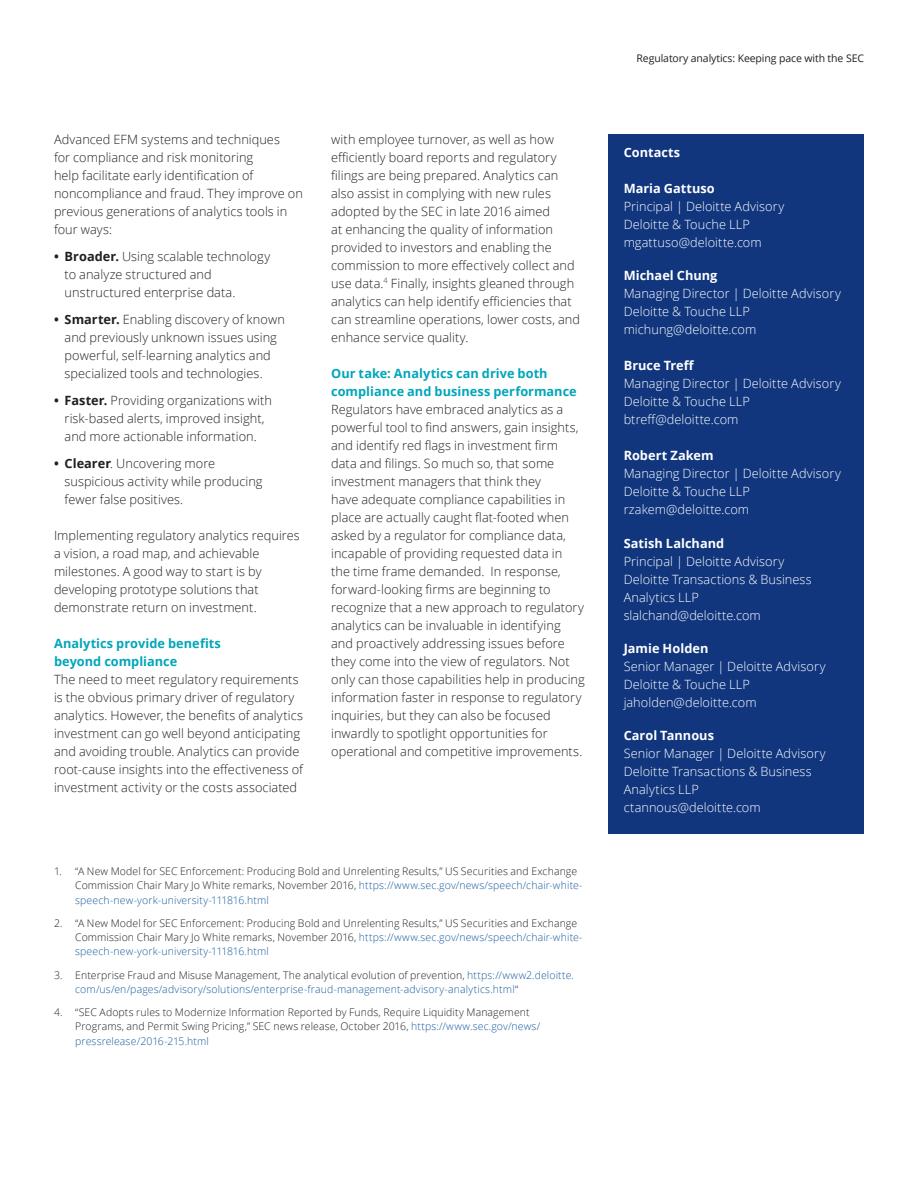
<style>
.page{position:relative;width:918px;height:1188px;background:#fff}
.page>*{position:absolute;margin:0;border:0;box-sizing:border-box;transform-origin:0 0}
.Body_copy__8_5_12pt{font:300 12.75px/18px "Open Sans";letter-spacing:.005em;color:#231f20}
.Body_copy__8_5_12pt-2{font:300 12.75px/18px "Open Sans";letter-spacing:.005em;color:#fff}
.Subhead_A__8_5_12pt{font:700 12.75px/18px "Open Sans";letter-spacing:.005em;color:#00a6b9}
.Subhead_B__8_5_12pt{font:700 12.75px "Open Sans";color:#fff}
.Body_copy__8_5_12pt-3{font:700 12.75px "Open Sans";color:#fff}
.Subhead_A__8_5_12pt-2{font:700 12.75px "Open Sans";letter-spacing:.005em;color:#fff}
.t1{font:300 10.5px/14.2px "Open Sans";letter-spacing:.01em;color:#231f20}
.t2{font:300 10.5px/14.2px "Open Sans";letter-spacing:.01em;color:#175d9e}
.Brochure_title__foli{font:10.5px "Open Sans";letter-spacing:-.01em;color:#231f20}
.s1{font-weight:700}
.s2{color:#175d9e}
.s3{color:#231f20}
</style>
<div class="page">
<div style="left:608px;top:134px;width:256px;height:700px;background:#11367e"></div>
<p class="Body_copy__8_5_12pt" style="left:54px;top:130px;width:250px">Advanced EFM systems and techniques<br>for compliance and risk monitoring<br>help facilitate early identification of noncompliance and fraud. They improve on previous generations of analytics tools in four ways:</p>
<p class="Body_copy__8_5_12pt" style="left:65px;top:247px;width:207px;text-indent:-11px"><span class="s1">• Broader.</span> Using scalable technology to analyze structured and unstructured enterprise data.</p>
<p class="Body_copy__8_5_12pt" style="left:65px;top:310px;width:222px;text-indent:-11px"><span class="s1">• Smarter.</span> Enabling discovery of known and previously unknown issues using powerful, self-learning analytics and specialized tools and technologies.</p>
<p class="Body_copy__8_5_12pt" style="left:54px;top:391px;width:220px;text-align:center"><span class="s1">• Faster.</span> Providing organizations with risk-based alerts, improved insight, and more actionable information.</p>
<p class="Body_copy__8_5_12pt" style="left:65px;top:454px;width:199px;text-indent:-11px"><span class="s1">• Clearer</span>. Uncovering more suspicious activity while producing fewer false positives.</p>
<p class="Body_copy__8_5_12pt" style="left:54px;top:526px;width:247px">Implementing regulatory analytics requires a vision, a road map, and achievable milestones. A good way to start is by developing prototype solutions that demonstrate return on investment.</p>
<p class="Subhead_A__8_5_12pt" style="left:54px;top:634px;width:168px">Analytics provide benefits beyond compliance</p>
<p class="Body_copy__8_5_12pt" style="left:54px;top:670px;width:251px">The need to meet regulatory requirements is the obvious primary driver of regulatory analytics. However, the benefits of analytics investment can go well beyond anticipating and avoiding trouble. Analytics can provide root-cause insights into the effectiveness of investment activity or the costs associated</p>
<p class="Body_copy__8_5_12pt" style="left:331px;top:130px;width:250px">with employee turnover, as well as how efficiently board reports and regulatory filings are being prepared. Analytics can also assist in complying with new rules adopted by the SEC in late 2016 aimed<br>at enhancing the quality of information provided to investors and enabling the commission to more effectively collect and use data.<sup>4</sup> Finally, insights gleaned through analytics can help identify efficiencies that can streamline operations, lower costs, and enhance service quality.</p>
<p class="Subhead_A__8_5_12pt" style="left:331px;top:364px;width:247px">Our take: Analytics can drive both compliance and business performance</p>
<p class="Body_copy__8_5_12pt" style="left:331px;top:400px;width:255px">Regulators have embraced analytics as a powerful tool to find answers, gain insights, and identify red flags in investment firm data and filings. So much so, that some investment managers that think they<br>have adequate compliance capabilities in place are actually caught flat-footed when asked by a regulator for compliance data, incapable of providing requested data in<br>the time frame demanded. In response, forward-looking firms are beginning to recognize that a new approach to regulatory analytics can be invaluable in identifying and proactively addressing issues before they come into the view of regulators. Not only can those capabilities help in producing information faster in response to regulatory inquiries, but they can also be focused inwardly to spotlight opportunities for operational and competitive improvements.</p>
<p class="t1" style="left:75px;top:864px;width:509px;text-indent:-21px">1. “A New Model for SEC Enforcement: Producing Bold and Unrelenting Results,” US Securities and Exchange<br>Commission Chair Mary Jo White remarks, November 2016, <span class="s2">https://www.sec.gov/news/speech/chair-white&shy;speech-new-york-university-111816.html</span></p>
<p class="t1" style="left:75px;top:916px;width:509px;text-indent:-21px">2. “A New Model for SEC Enforcement: Producing Bold and Unrelenting Results,” US Securities and Exchange<br>Commission Chair Mary Jo White remarks, November 2016, <span class="s2">https://www.sec.gov/news/speech/chair-white&shy;speech-new-york-university-111816.html</span></p>
<p class="t2" style="left:75px;top:967px;width:500px;text-indent:-21px"><span class="s3">3. Enterprise Fraud and Misuse Management, The analytical evolution of prevention,</span> https://www2.deloitte. com/us/en/pages/advisory/solutions/enterprise-fraud-management-advisory-analytics.html<span class="s3">“</span></p>
<p class="t1" style="left:75px;top:1005px;width:467px;text-indent:-21px">4. “SEC Adopts rules to Modernize Information Reported by Funds, Require Liquidity Management<br>Programs, and Permit Swing Pricing,” SEC news release, October 2016, <span class="s2">https://www.sec.gov/news/ pressrelease/2016-215.html</span></p>
<p class="Brochure_title__foli" style="left:637px;top:51px;width:229px">Regulatory analytics: Keeping pace with the SEC</p>
<p class="Subhead_A__8_5_12pt-2" style="left:624px;top:144px;width:58px">Contacts</p>
<p class="Subhead_B__8_5_12pt" style="left:624px;top:180px;width:93px">Maria Gattuso</p>
<p class="Body_copy__8_5_12pt-2" style="left:624px;top:197px;width:162px">Principal | Deloitte Advisory</p>
<p class="Body_copy__8_5_12pt-2" style="left:624px;top:215px;width:128px">Deloitte &amp; Touche LLP</p>
<p class="Body_copy__8_5_12pt-2" style="left:624px;top:233px;width:140px">mgattuso@deloitte.com</p>
<p class="Subhead_B__8_5_12pt" style="left:624px;top:267px;width:95px">Michael Chung</p>
<p class="Body_copy__8_5_12pt-2" style="left:624px;top:284px;width:219px">Managing Director | Deloitte Advisory</p>
<p class="Body_copy__8_5_12pt-2" style="left:624px;top:302px;width:128px">Deloitte &amp; Touche LLP</p>
<p class="Body_copy__8_5_12pt-2" style="left:624px;top:320px;width:134px">michung@deloitte.com</p>
<p class="Body_copy__8_5_12pt-3" style="left:624px;top:357px;width:72px">Bruce Treff</p>
<p class="Body_copy__8_5_12pt-2" style="left:624px;top:374px;width:219px">Managing Director | Deloitte Advisory</p>
<p class="Body_copy__8_5_12pt-2" style="left:624px;top:392px;width:128px">Deloitte &amp; Touche LLP</p>
<p class="Body_copy__8_5_12pt-2" style="left:624px;top:410px;width:116px">btreff@deloitte.com</p>
<p class="Subhead_B__8_5_12pt" style="left:624px;top:447px;width:92px">Robert Zakem</p>
<p class="Body_copy__8_5_12pt-2" style="left:624px;top:464px;width:219px">Managing Director | Deloitte Advisory</p>
<p class="Body_copy__8_5_12pt-2" style="left:624px;top:482px;width:128px">Deloitte &amp; Touche LLP</p>
<p class="Body_copy__8_5_12pt-2" style="left:624px;top:500px;width:127px">rzakem@deloitte.com</p>
<p class="Subhead_B__8_5_12pt" style="left:624px;top:534px;width:102px">Satish Lalchand</p>
<p class="Body_copy__8_5_12pt-2" style="left:624px;top:552px;width:162px">Principal | Deloitte Advisory</p>
<p class="Body_copy__8_5_12pt-2" style="left:624px;top:570px;width:190px">Deloitte Transactions &amp; Business<br>Analytics LLP</p>
<p class="Body_copy__8_5_12pt-2" style="left:624px;top:606px;width:139px">slalchand@deloitte.com</p>
<p class="Subhead_B__8_5_12pt" style="left:624px;top:639px;width:86px">Jamie Holden</p>
<p class="Body_copy__8_5_12pt-2" style="left:624px;top:657px;width:203px">Senior Manager | Deloitte Advisory</p>
<p class="Body_copy__8_5_12pt-2" style="left:624px;top:675px;width:128px">Deloitte &amp; Touche LLP</p>
<p class="Body_copy__8_5_12pt-2" style="left:624px;top:693px;width:134px">jaholden@deloitte.com</p>
<p class="Subhead_B__8_5_12pt" style="left:624px;top:727px;width:92px">Carol Tannous</p>
<p class="Body_copy__8_5_12pt-2" style="left:624px;top:744px;width:203px">Senior Manager | Deloitte Advisory</p>
<p class="Body_copy__8_5_12pt-2" style="left:624px;top:762px;width:190px">Deloitte Transactions &amp; Business<br>Analytics LLP</p>
<p class="Body_copy__8_5_12pt-2" style="left:624px;top:798px;width:139px">ctannous@deloitte.com</p>
</div>
